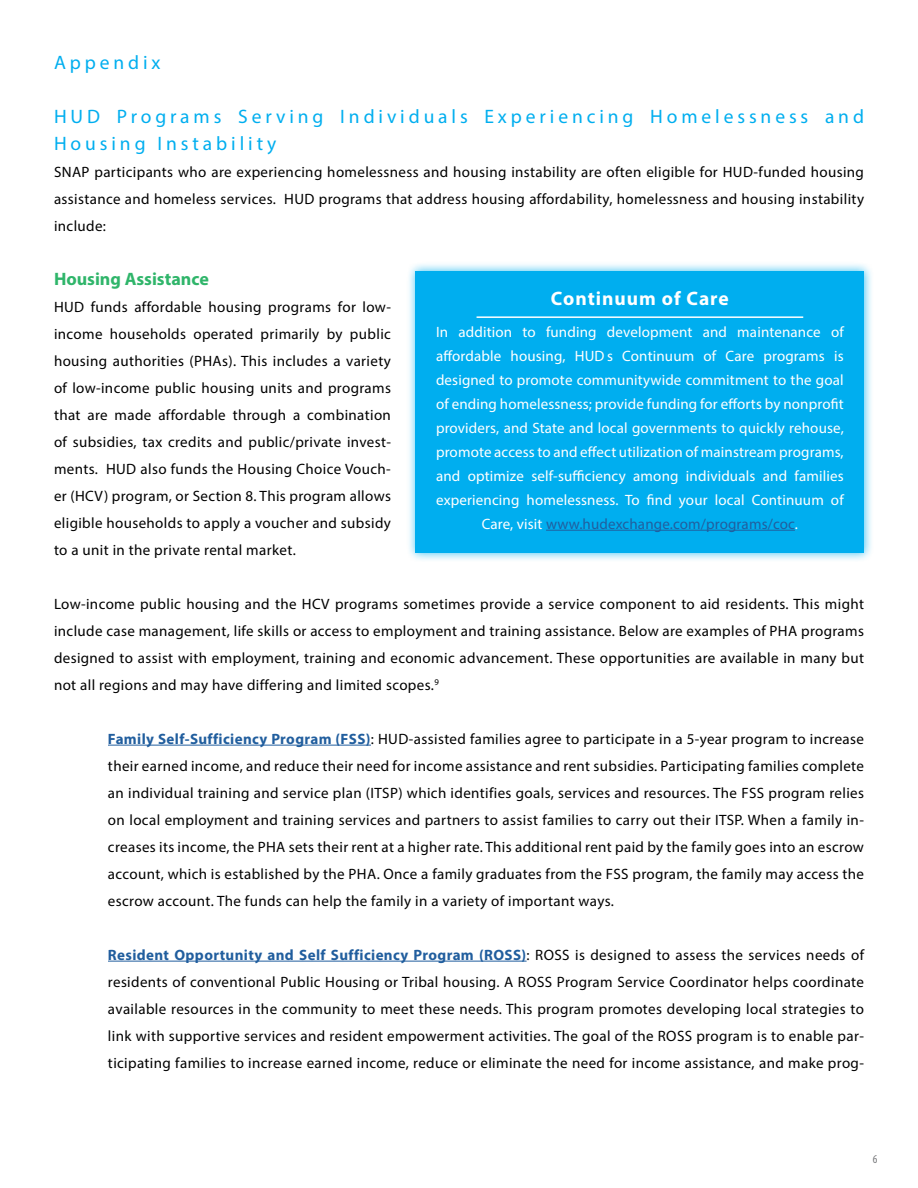
<style>
.page{position:relative;width:918px;height:1188px;background:#fff}
.page>*{position:absolute;margin:0;border:0;box-sizing:border-box;transform-origin:0 0}
.t1{font:19.5px/27px "Myriad Pro";letter-spacing:.2em;color:#00aeef}
.t2{font:700 19.5px "Myriad Pro";letter-spacing:.05em;color:#fff}
.t3{font:700 18px "Myriad Pro";color:#2fb56a}
.t4{font:15px/27px "Myriad Pro";letter-spacing:.025em;color:#000;text-align:justify}
.t5{font:15px/24px "Myriad Pro";letter-spacing:.01em;color:#fff;text-align:center}
.t6{font:condensed 12px "Myriad Pro";color:#77787b}
.s1{color:#215e9e}
.s2{font-weight:700;color:#215e9e}
</style>
<div class="page">
<div style="left:406px;top:261px;width:467px;height:301px;background:#00b0f0;opacity:.75"></div>
<div style="left:416px;top:271px;width:448px;height:282px;background:#00aeef"></div>
<hr style="left:108px;top:961px;width:419px;height:1px;background:#215e9e">
<hr style="left:108px;top:745px;width:263px;height:1px;background:#215e9e">
<hr style="left:546px;top:530px;width:249px;height:1px;background:#215e9e">
<hr style="left:477px;top:316px;width:326px;height:2px;background:#fff">
<h1 class="t1" style="left:54px;top:48px;width:108px">Appendix</h1>
<h1 class="t1" style="left:54px;top:102px;width:812px">HUD Programs Serving Individuals Experiencing Homelessness and<br>Housing Instability</h1>
<p class="t4" style="left:54px;top:158px;width:812px">SNAP participants who are experiencing homelessness and housing instability are often eligible for HUD-funded housing assistance and homeless services. HUD programs that address housing affordability, homelessness and housing instability include:</p>
<p class="t3" style="left:54px;top:267px;width:156px">Housing Assistance</p>
<p class="t4" style="left:54px;top:293px;width:338px">HUD funds affordable housing programs for low&shy;income households operated primarily by public housing authorities (PHAs). This includes a variety of low-income public housing units and programs that are made affordable through a combination of subsidies, tax credits and public/private invest&shy;ments. HUD also funds the Housing Choice Vouch&shy;er (HCV) program, or Section 8. This program allows eligible households to apply a voucher and subsidy to a unit in the private rental market.</p>
<h1 class="t2" style="left:551px;top:286px;width:179px">Continuum of Care</h1>
<p class="t5" style="left:436px;top:319px;width:410px">In addition to funding development and maintenance of afordable housing, HUD s Continuum of Care programs is designed to promote communitywide commitment to the goal of ending homelessness; provide funding for eforts by nonproft providers, and State and local governments to quickly rehouse, promote access to and efect utilization of mainstream programs, and optimize self-sufciency among individuals and families experiencing homelessness. To fnd your local Continuum of Care, visit <span class="s1">www.hudexchange.com/programs/coc</span>.</p>
<p class="t4" style="left:54px;top:590px;width:812px">Low-income public housing and the HCV programs sometimes provide a service component to aid residents. This might include case management, life skills or access to employment and training assistance. Below are examples of PHA programs designed to assist with employment, training and economic advancement. These opportunities are available in many but not all regions and may have differing and limited scopes.<sup>9</sup></p>
<p class="t4" style="left:108px;top:725px;width:758px"><span class="s2">Family Self-Sufficiency Program (FSS)</span>: HUD-assisted families agree to participate in a 5-year program to increase their earned income, and reduce their need for income assistance and rent subsidies. Participating families complete an individual training and service plan (ITSP) which identifies goals, services and resources. The FSS program relies on local employment and training services and partners to assist families to carry out their ITSP. When a family in&shy;creases its income, the PHA sets their rent at a higher rate. This additional rent paid by the family goes into an escrow account, which is established by the PHA. Once a family graduates from the FSS program, the family may access the escrow account. The funds can help the family in a variety of important ways.</p>
<p class="t4" style="left:108px;top:941px;width:758px"><span class="s2">Resident Opportunity and Self Sufficiency Program (ROSS)</span>: ROSS is designed to assess the services needs of residents of conventional Public Housing or Tribal housing. A ROSS Program Service Coordinator helps coordinate available resources in the community to meet these needs. This program promotes developing local strategies to link with supportive services and resident empowerment activities. The goal of the ROSS program is to enable par&shy;ticipating families to increase earned income, reduce or eliminate the need for income assistance, and make prog-</p>
<p class="t6" style="left:873px;top:1152px;width:6px">6</p>
</div>
